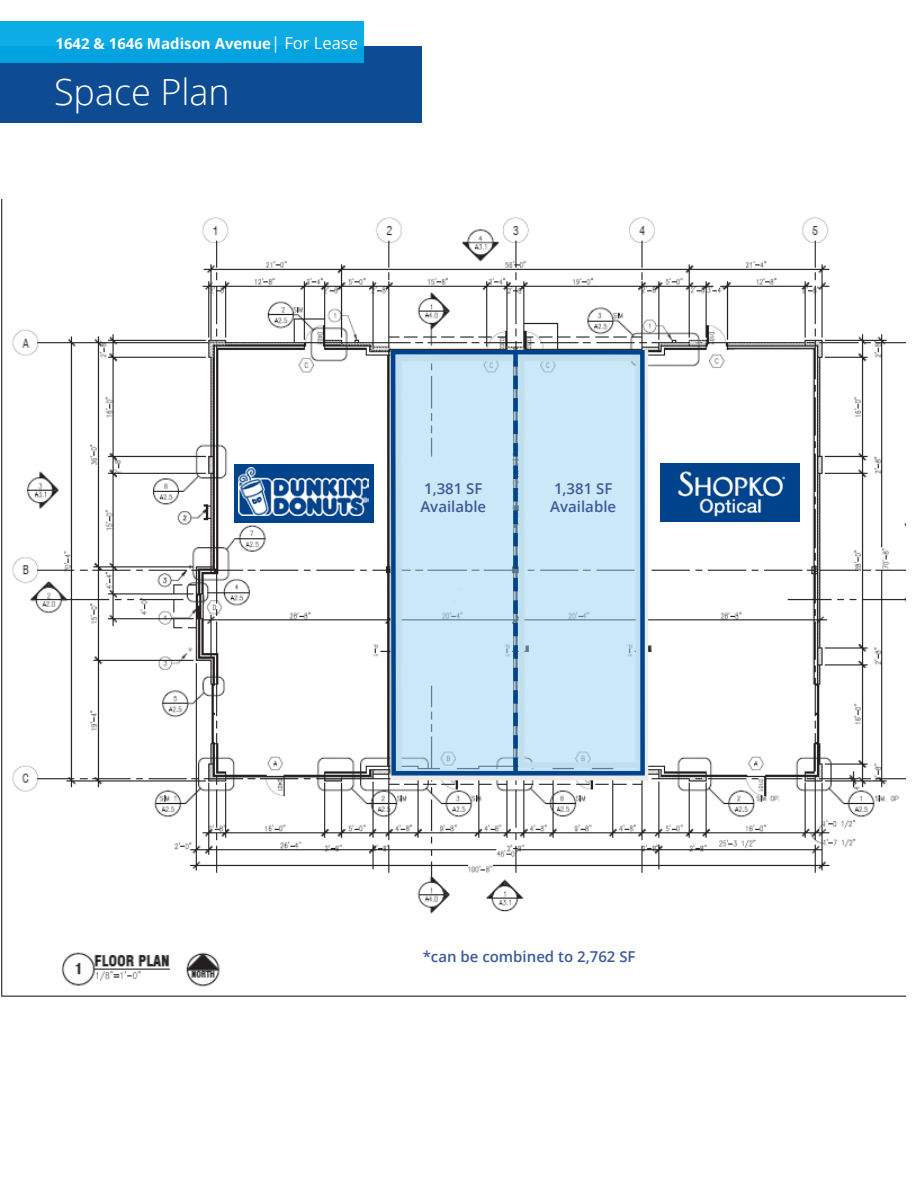
<style>
.page{position:relative;width:918px;height:1188px;background:#fff}
.page>*{position:absolute;margin:0;border:0;box-sizing:border-box;transform-origin:0 0}
.t1{font:300 36px "Open Sans";color:#fff}
.t2{font:600 15px "Open Sans";color:#3c5b9c}
.t3{font:700 15px "Open Sans";color:#fff}
.s1{font-weight:400;font-size:16.5px}
</style>
<div class="page">
<div style="left:0;top:46px;width:422px;height:77px;background:#0d4c92"></div>
<div style="left:0;top:22px;width:364px;height:41px;background:linear-gradient(to right,#08a8e2,#08a8e2)"></div>
<img style="left:1px;top:200px;width:904px;height:797px">
<svg style="left:389px;top:348px;width:258px;height:430px;background:#bddbee"></svg>
<svg style="left:513px;top:353px;width:5px;height:418px;background:#376999"></svg>
<div style="left:234px;top:464px;width:140px;height:58px;background:#00438d"></div>
<img style="left:238px;top:467px;width:130px;height:49px">
<div style="left:661px;top:464px;width:139px;height:58px;background:#00438d"></div>
<img style="left:677px;top:471px;width:109px;height:46px">
<p class="t3" style="left:56px;top:33px;width:304px">1642 &amp; 1646 Madison Avenue<span class="s1">| For Lease</span></p>
<p class="t1" style="left:54px;top:67px;width:177px">Space Plan</p>
<p class="t2" style="left:424px;top:478px;width:60px">1,381 SF</p>
<p class="t2" style="left:420px;top:496px;width:67px">Available</p>
<p class="t2" style="left:554px;top:478px;width:60px">1,381 SF</p>
<p class="t2" style="left:550px;top:496px;width:67px">Available</p>
<p class="t2" style="left:423px;top:946px;width:214px">*can be combined to 2,762 SF</p>
</div>
